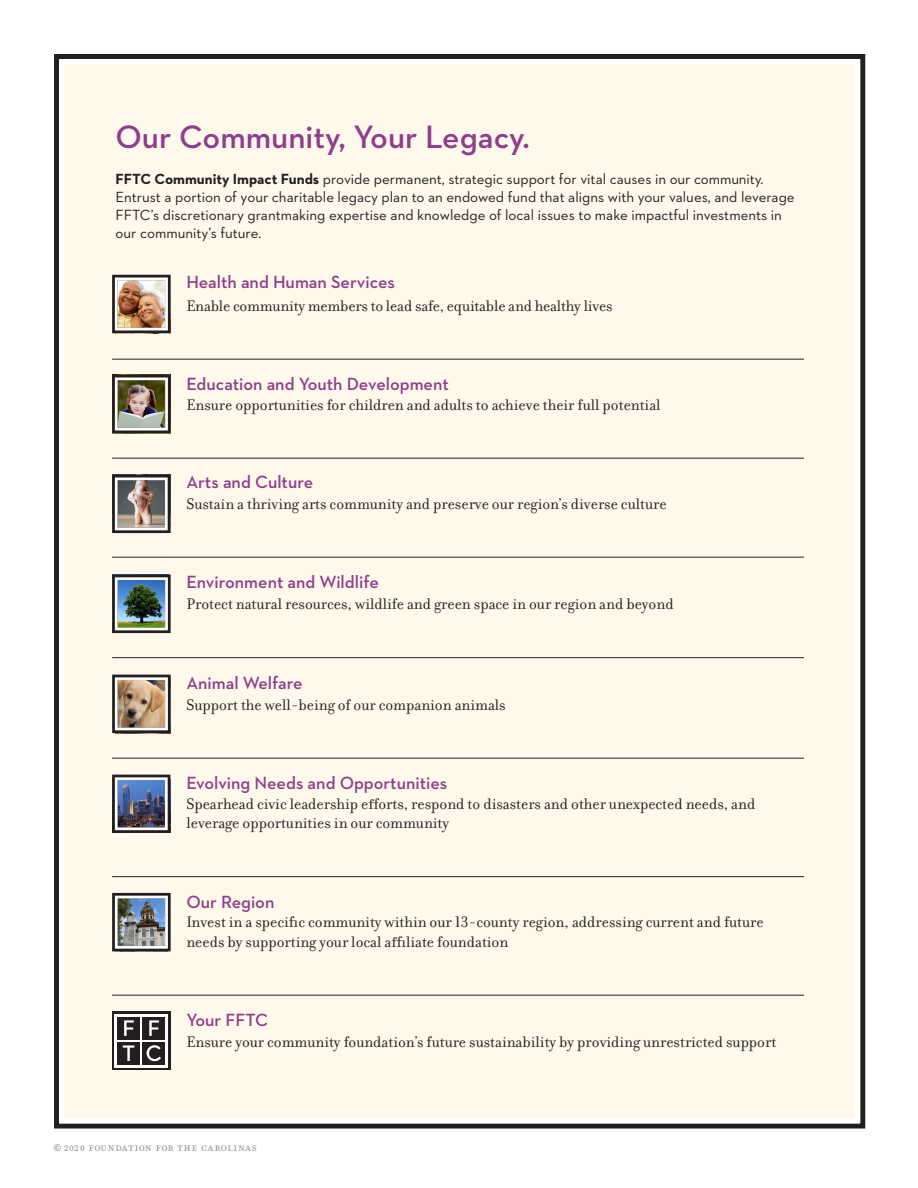
<style>
.page{position:relative;width:918px;height:1188px;background:#fff}
.page>*{position:absolute;margin:0;border:0;box-sizing:border-box;transform-origin:0 0}
.PS_Middle_Column_T{font:600 33px "Neutraface 2 Text";color:#8e3e8c}
.PS_Middle_Column_S{font:600 18px "Neutraface 2 Text";color:#8e3e8c}
.PS_Middle_Column_T-2{font:600 18px "Neutraface 2 Text";color:#8e3e8c}
.PS_Middle_Column_T-3{font:16.5px/19.5px "Filosofia OT";color:#231f20}
.PS_Middle_Column_S-2{font:16.5px "Filosofia OT";letter-spacing:-.01em;color:#231f20}
.PS_Column_Head{font:15px/18px "Neutraface 2 Text";color:#231f20}
.t1{font:13.5px "Filosofia Small Caps OT";letter-spacing:.03em;color:#919295}
.s1{font-weight:700}
.s2{font-family:"Neutraface 2 Text"}
.s3{font-family:"Filosofia All Small Caps OT"}
</style>
<div class="page">
<div style="left:62px;top:61px;width:796px;height:1060px;background:#fef9eb"></div>
<div style="left:54px;top:54px;width:811px;height:1075px;border:5px solid #231f20"></div>
<div style="left:59px;top:59px;width:801px;height:1064px;border:5px solid #fff"></div>
<hr style="left:112px;top:359px;width:692px;height:1px;background:#231f20">
<hr style="left:112px;top:458px;width:692px;height:1px;background:#231f20">
<hr style="left:112px;top:557px;width:692px;height:1px;background:#231f20">
<hr style="left:112px;top:657px;width:692px;height:1px;background:#231f20">
<hr style="left:112px;top:758px;width:692px;height:1px;background:#231f20">
<hr style="left:112px;top:876px;width:692px;height:1px;background:#231f20">
<hr style="left:112px;top:995px;width:692px;height:1px;background:#231f20">
<svg style="left:112px;top:1011px;width:58px;height:59px"></svg>
<svg style="left:115px;top:1014px;width:53px;height:53px"></svg>
<div style="left:117px;top:1017px;width:23px;height:22px;background:#231f20"></div>
<div style="left:143px;top:1042px;width:22px;height:22px;background:#231f20"></div>
<div style="left:143px;top:1017px;width:22px;height:22px;background:#231f20"></div>
<div style="left:117px;top:1042px;width:23px;height:22px;background:#231f20"></div>
<svg style="left:124px;top:1020px;width:10px;height:16px"></svg>
<svg style="left:149px;top:1020px;width:10px;height:16px"></svg>
<svg style="left:123px;top:1045px;width:11px;height:16px"></svg>
<svg style="left:147px;top:1045px;width:14px;height:16px"></svg>
<img style="left:112px;top:275px;width:59px;height:58px">
<img style="left:112px;top:575px;width:59px;height:58px">
<svg style="left:112px;top:675px;width:59px;height:58px"></svg>
<img style="left:112px;top:893px;width:59px;height:58px">
<svg style="left:112px;top:475px;width:58px;height:58px"></svg>
<img style="left:112px;top:375px;width:59px;height:58px">
<img style="left:112px;top:775px;width:58px;height:58px">
<p class="PS_Middle_Column_T" style="left:116px;top:116px;width:416px">Our Community, Your Legacy.</p>
<p class="PS_Column_Head" style="left:116px;top:170px;width:681px"><span class="s1">FFTC Community Impact Funds</span> provide permanent, strategic support for vital causes in our community.<br>Entrust a portion of your charitable legacy plan to an endowed fund that aligns with your values, and leverage FFTC’s discretionary grantmaking expertise and knowledge of local issues to make impactful investments in our community’s future.</p>
<p class="PS_Middle_Column_S" style="left:186px;top:271px;width:210px">Health and Human Services</p>
<p class="PS_Middle_Column_S-2" style="left:186px;top:297px;width:428px">Enable community members to lead safe, equitable and healthy lives</p>
<p class="PS_Middle_Column_S" style="left:186px;top:373px;width:264px">Education and Youth Development</p>
<p class="PS_Middle_Column_T-3" style="left:186px;top:395px;width:476px">Ensure opportunities for children and adults to achieve their full potential</p>
<p class="PS_Middle_Column_T-2" style="left:186px;top:470px;width:128px">Arts and Culture</p>
<p class="PS_Middle_Column_T-3" style="left:186px;top:494px;width:482px">Sustain a thriving arts community and preserve our region’s diverse culture</p>
<p class="PS_Middle_Column_S" style="left:186px;top:571px;width:194px">Environment and Wildlife</p>
<p class="PS_Middle_Column_T-3" style="left:186px;top:595px;width:489px">Protect natural resources, wildlife and green space in our region and beyond</p>
<p class="PS_Middle_Column_S" style="left:186px;top:671px;width:118px">Animal Welfare</p>
<p class="PS_Middle_Column_T-3" style="left:186px;top:695px;width:321px">Support the well-being of our companion animals</p>
<p class="PS_Middle_Column_S" style="left:186px;top:772px;width:262px">Evolving Needs and Opportunities</p>
<p class="PS_Middle_Column_T-3" style="left:186px;top:794px;width:570px">Spearhead civic leadership efforts, respond to disasters and other unexpected needs, and leverage opportunities in our community</p>
<p class="PS_Middle_Column_S" style="left:186px;top:890px;width:90px">Our Region</p>
<p class="PS_Middle_Column_T-3" style="left:186px;top:913px;width:579px">Invest in a specific community within our 13-county region, addressing current and future needs by supporting your local affiliate foundation</p>
<p class="PS_Middle_Column_S" style="left:186px;top:1009px;width:83px">Your FFTC</p>
<p class="PS_Middle_Column_T-3" style="left:186px;top:1033px;width:591px">Ensure your community foundation’s future sustainability by providing unrestricted support</p>
<p class="t1" style="left:53px;top:1139px;width:205px"><span class="s2">©</span> <span class="s3">2020</span> foundation for the carolinas</p>
</div>
